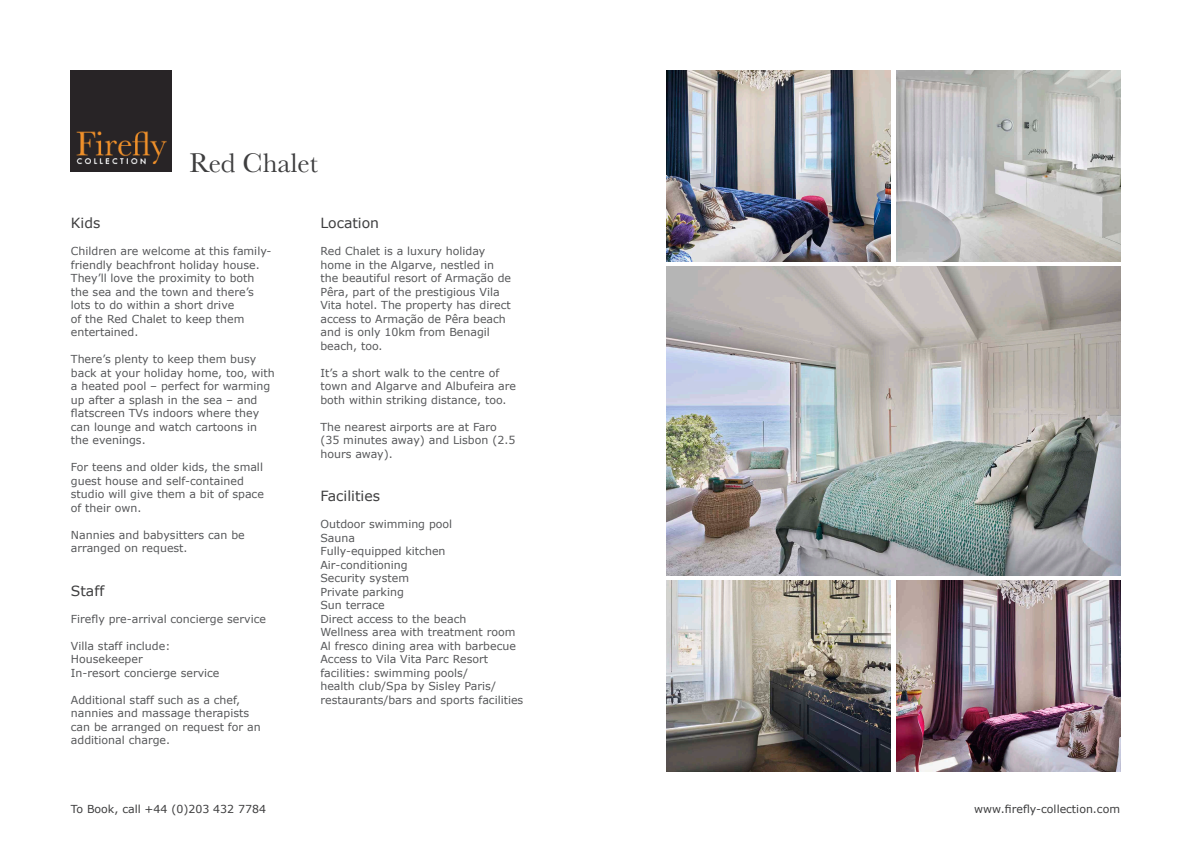
<style>
.page{position:relative;width:1191px;height:842px;background:#fff}
.page>*{position:absolute;margin:0;border:0;box-sizing:border-box;transform-origin:0 0}
.t1{font:28px "Baskerville";color:#3e3e3f}
.t2{font:14px "Verdana";color:#3e3e3f}
.t3{font:11px/13.5px "Verdana";color:#57585a}
.t4{font:11px "Verdana";color:#3e3e3f}
</style>
<div class="page">
<img style="left:71px;top:71px;width:101px;height:101px">
<img style="left:666px;top:267px;width:454px;height:308px">
<img style="left:666px;top:71px;width:224px;height:190px">
<img style="left:896px;top:71px;width:224px;height:190px">
<img style="left:666px;top:581px;width:224px;height:190px">
<img style="left:896px;top:581px;width:224px;height:190px">
<p class="t1" style="left:190px;top:145px;width:130px">Red Chalet</p>
<p class="t2" style="left:71px;top:214px;width:31px">Kids</p>
<p class="t3" style="left:71px;top:244px;width:202px">Children are welcome at this family&shy;friendly beachfront holiday house.<br>They’ll love the proximity to both the sea and the town and there’s lots to do within a short drive<br>of the Red Chalet to keep them entertained.</p>
<p class="t3" style="left:71px;top:352px;width:205px">There’s plenty to keep them busy back at your holiday home, too, with a heated pool – perfect for warming up after a splash in the sea – and flatscreen TVs indoors where they can lounge and watch cartoons in the evenings.</p>
<p class="t3" style="left:71px;top:460px;width:194px">For teens and older kids, the small guest house and self-contained studio will give them a bit of space of their own.</p>
<p class="t3" style="left:71px;top:528px;width:175px">Nannies and babysitters can be arranged on request.</p>
<p class="t2" style="left:71px;top:582px;width:35px">Staff</p>
<p class="t3" style="left:71px;top:612px;width:197px">Firefly pre-arrival concierge service</p>
<p class="t3" style="left:71px;top:639px;width:101px">Villa staff include:</p>
<p class="t3" style="left:71px;top:653px;width:73px">Housekeeper</p>
<p class="t3" style="left:71px;top:666px;width:150px">In-resort concierge service</p>
<p class="t3" style="left:71px;top:693px;width:191px">Additional staff such as a chef, nannies and massage therapists can be arranged on request for an additional charge.</p>
<p class="t4" style="left:71px;top:802px;width:197px">To Book, call +44 (0)203 432 7784</p>
<p class="t2" style="left:320px;top:214px;width:60px">Location</p>
<p class="t3" style="left:320px;top:244px;width:192px">Red Chalet is a luxury holiday home in the Algarve, nestled in the beautiful resort of Armação de<br>Pêra, part of the prestigious Vila<br>Vita hotel. The property has direct access to Armação de Pêra beach and is only 10km from Benagil beach, too.</p>
<p class="t3" style="left:320px;top:366px;width:197px">It’s a short walk to the centre of town and Algarve and Albufeira are both within striking distance, too.</p>
<p class="t3" style="left:320px;top:420px;width:196px">The nearest airports are at Faro (35 minutes away) and Lisbon (2.5 hours away).</p>
<p class="t2" style="left:320px;top:487px;width:61px">Facilities</p>
<p class="t3" style="left:320px;top:518px;width:133px">Outdoor swimming pool</p>
<p class="t3" style="left:320px;top:531px;width:36px">Sauna</p>
<p class="t3" style="left:320px;top:545px;width:127px">Fully-equipped kitchen</p>
<p class="t3" style="left:320px;top:558px;width:89px">Air-conditioning</p>
<p class="t3" style="left:320px;top:572px;width:90px">Security system</p>
<p class="t3" style="left:320px;top:585px;width:85px">Private parking</p>
<p class="t3" style="left:320px;top:599px;width:66px">Sun terrace</p>
<p class="t3" style="left:320px;top:612px;width:147px">Direct access to the beach</p>
<p class="t3" style="left:320px;top:626px;width:197px">Wellness area with treatment room</p>
<p class="t3" style="left:320px;top:639px;width:197px">Al fresco dining area with barbecue</p>
<p class="t3" style="left:320px;top:653px;width:204px">Access to Vila Vita Parc Resort facilities: swimming pools/<br>health club/Spa by Sisley Paris/ restaurants/bars and sports facilities</p>
<p class="t4" style="left:974px;top:802px;width:147px">www.firefly-collection.com</p>
</div>
